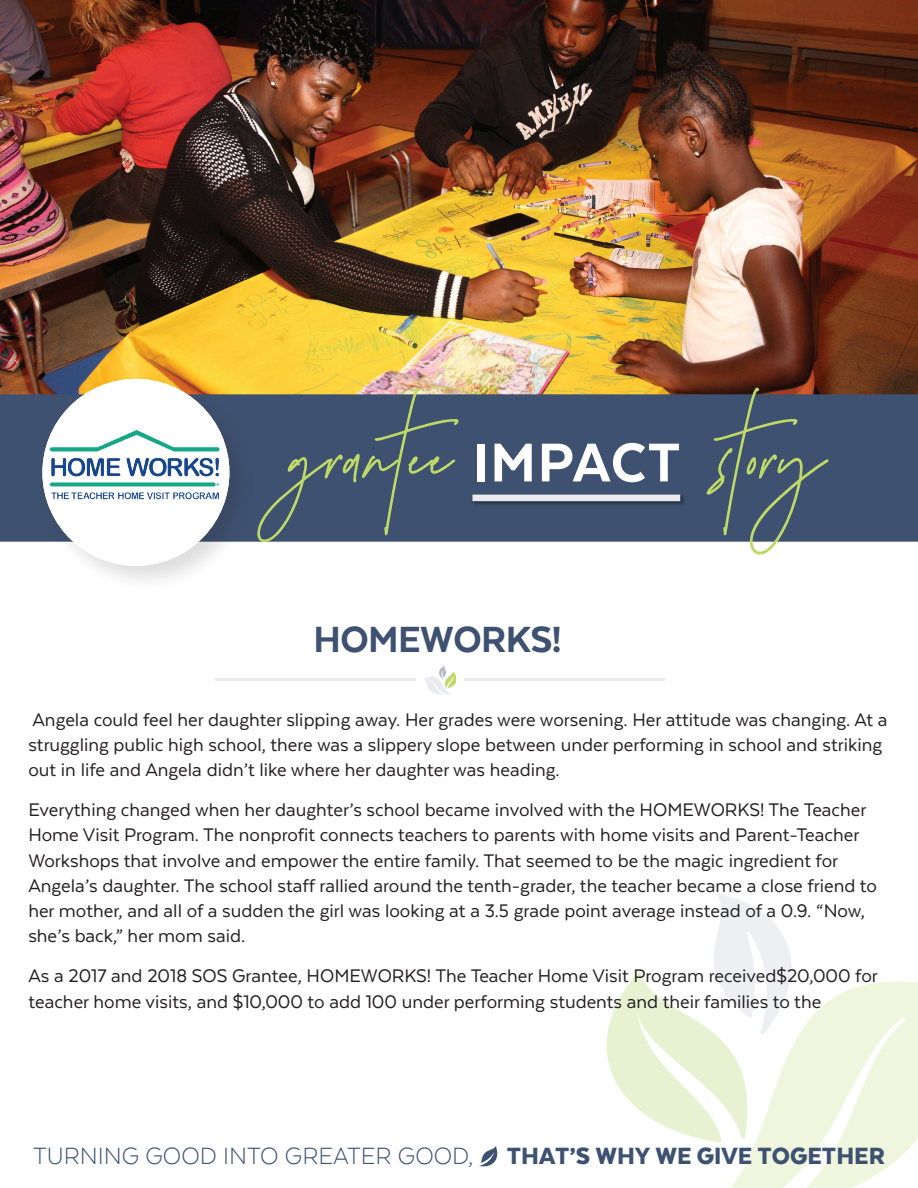
<style>
.page{position:relative;width:918px;height:1188px;background:#fff}
.page>*{position:absolute;margin:0;border:0;box-sizing:border-box;transform-origin:0 0}
.t1{font:800 62.85px "Texta";letter-spacing:.025em;color:#fff}
.t2{font:800 42px "Texta";letter-spacing:-.015em;color:#3e5170}
.t3{font:300 27.15px "Texta";color:#3d5171}
.t4{font:21px/25.2px "Texta";color:#231f20}
.s1{font-weight:900}
</style>
<div class="page">
<img style="left:0;top:0;width:918px;height:394px">
<svg style="left:730px;top:981px;width:188px;height:207px;fill:#eff6dd"></svg>
<svg style="left:606px;top:894px;width:212px;height:249px"></svg>
<svg style="left:479px;top:1146px;width:19px;height:21px"></svg>
<hr style="left:215px;top:679px;width:201px;height:2px;background:#e8eaee">
<svg style="left:425px;top:666px;width:31px;height:29px"></svg>
<hr style="left:464px;top:679px;width:201px;height:2px;background:#e8eaee">
<div style="left:0;top:394px;width:918px;height:148px;background:#3e5170"></div>
<img style="left:132px;top:367px;width:131px;height:214px">
<svg style="left:30px;top:366px;width:212px;height:213px"></svg>
<img style="left:36px;top:415px;width:197px;height:101px">
<svg style="left:257px;top:386px;width:203px;height:157px;background:#516170"></svg>
<svg style="left:706px;top:386px;width:123px;height:169px;background:#586775"></svg>
<img style="left:469px;top:491px;width:219px;height:18px">
<div style="left:472px;top:495px;width:208px;height:6px;background:#eaebef"></div>
<h1 class="t1" style="left:472px;top:430px;width:210px">IMPACT</h1>
<h2 class="t2" style="left:314px;top:618px;width:250px">HOMEWORKS!</h2>
<p class="t4" style="left:28px;top:707px;width:861px">Angela could feel her daughter slipping away. Her grades were worsening. Her attitude was changing. At a struggling public high school, there was a slippery slope between under performing in school and striking out in life and Angela didn’t like where her daughter was heading.</p>
<p class="t4" style="left:28px;top:797px;width:850px">Everything changed when her daughter’s school became involved with the HOMEWORKS! The Teacher Home Visit Program. The nonprofit connects teachers to parents with home visits and Parent-Teacher Workshops that involve and empower the entire family. That seemed to be the magic ingredient for Angela’s daughter. The school staff rallied around the tenth-grader, the teacher became a close friend to her mother, and all of a sudden the girl was looking at a 3.5 grade point average instead of a 0.9. “Now, she’s back,” her mom said.</p>
<p class="t4" style="left:28px;top:963px;width:851px">As a 2017 and 2018 SOS Grantee, HOMEWORKS! The Teacher Home Visit Program received$20,000 for teacher home visits, and $10,000 to add 100 under performing students and their families to the</p>
<p class="t3" style="left:33px;top:1142px;width:853px">TURNING GOOD INTO GREATER GOOD, <span class="s1">THAT’S WHY WE GIVE TOGETHER</span></p>
</div>
